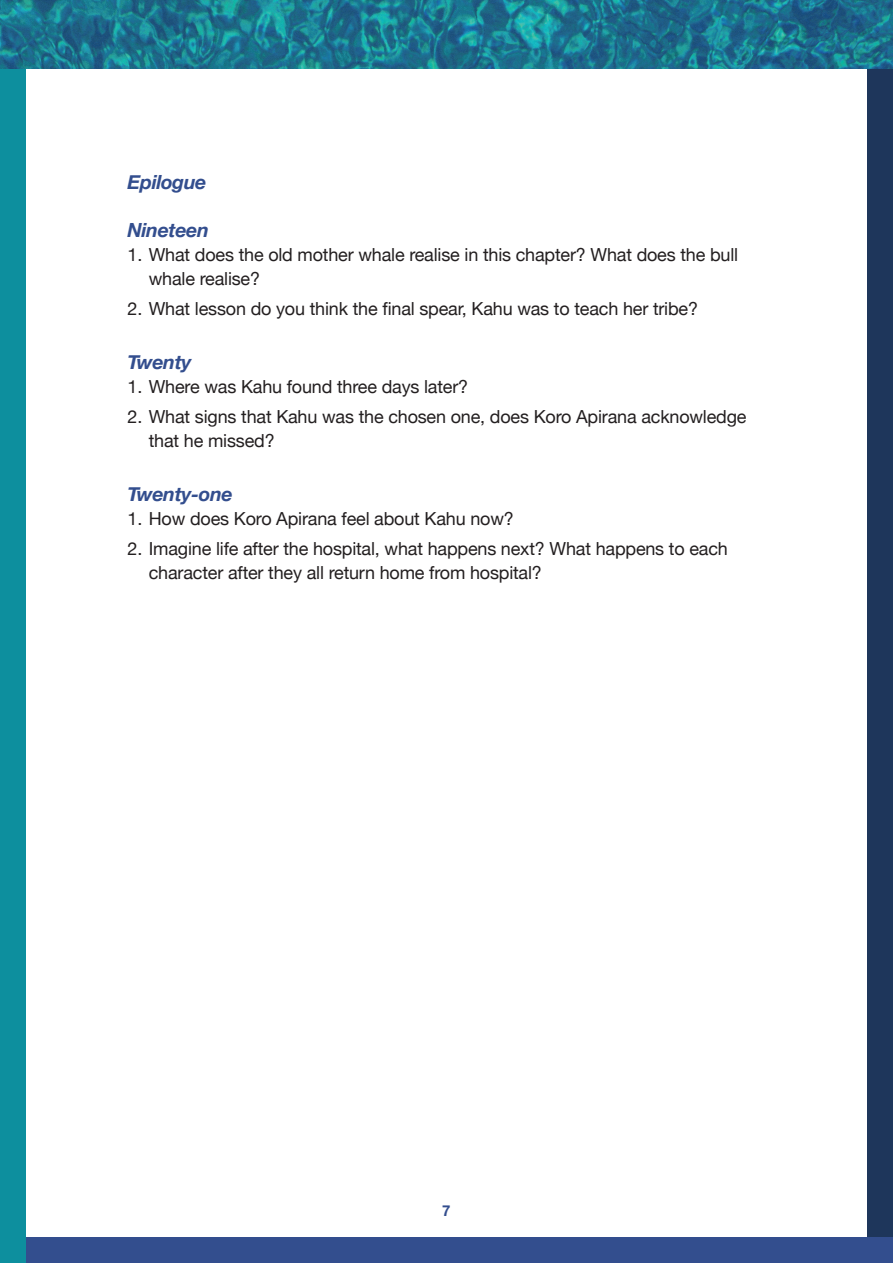
<style>
.page{position:relative;width:893px;height:1263px;background:#fff}
.page>*{position:absolute;margin:0;border:0;box-sizing:border-box;transform-origin:0 0}
.Heading_2{font:italic 700 19.5px "Helvetica Neue";letter-spacing:-.02em;color:#334e8e}
.Bullets{font:18px/24px "Helvetica Neue";letter-spacing:-.01em;color:#231f20}
.t1{font:700 15px "Helvetica Neue";color:#334e8e}
</style>
<div class="page">
<div style="left:867px;top:0;width:26px;height:1263px;background:#1e365b"></div>
<div style="left:0;top:1237px;width:893px;height:26px;background:#334e8e"></div>
<div style="left:0;top:0;width:26px;height:1263px;background:#0d8f9e"></div>
<img style="left:0;top:0;width:893px;height:68px">
<p class="Heading_2" style="left:128px;top:167px;width:80px">Epilogue</p>
<p class="Heading_2" style="left:128px;top:214px;width:83px">Nineteen</p>
<p class="Bullets" style="left:149px;top:243px;width:591px;text-indent:-21px">1. What does the old mother whale realise in this chapter? What does the bull whale realise?</p>
<p class="Bullets" style="left:128px;top:298px;width:572px">2. What lesson do you think the final spear, Kahu was to teach her tribe?</p>
<p class="Heading_2" style="left:128px;top:346px;width:66px">Twenty</p>
<p class="Bullets" style="left:128px;top:375px;width:342px">1. Where was Kahu found three days later?</p>
<p class="Bullets" style="left:149px;top:406px;width:599px;text-indent:-21px">2. What signs that Kahu was the chosen one, does Koro Apirana acknowledge that he missed?</p>
<p class="Heading_2" style="left:128px;top:479px;width:107px">Twenty-one</p>
<p class="Bullets" style="left:128px;top:507px;width:388px">1. How does Koro Apirana feel about Kahu now?</p>
<p class="Bullets" style="left:149px;top:538px;width:581px;text-indent:-21px">2. Imagine life after the hospital, what happens next? What happens to each character after they all return home from hospital?</p>
<p class="t1" style="left:442px;top:1199px;width:10px">7</p>
</div>
